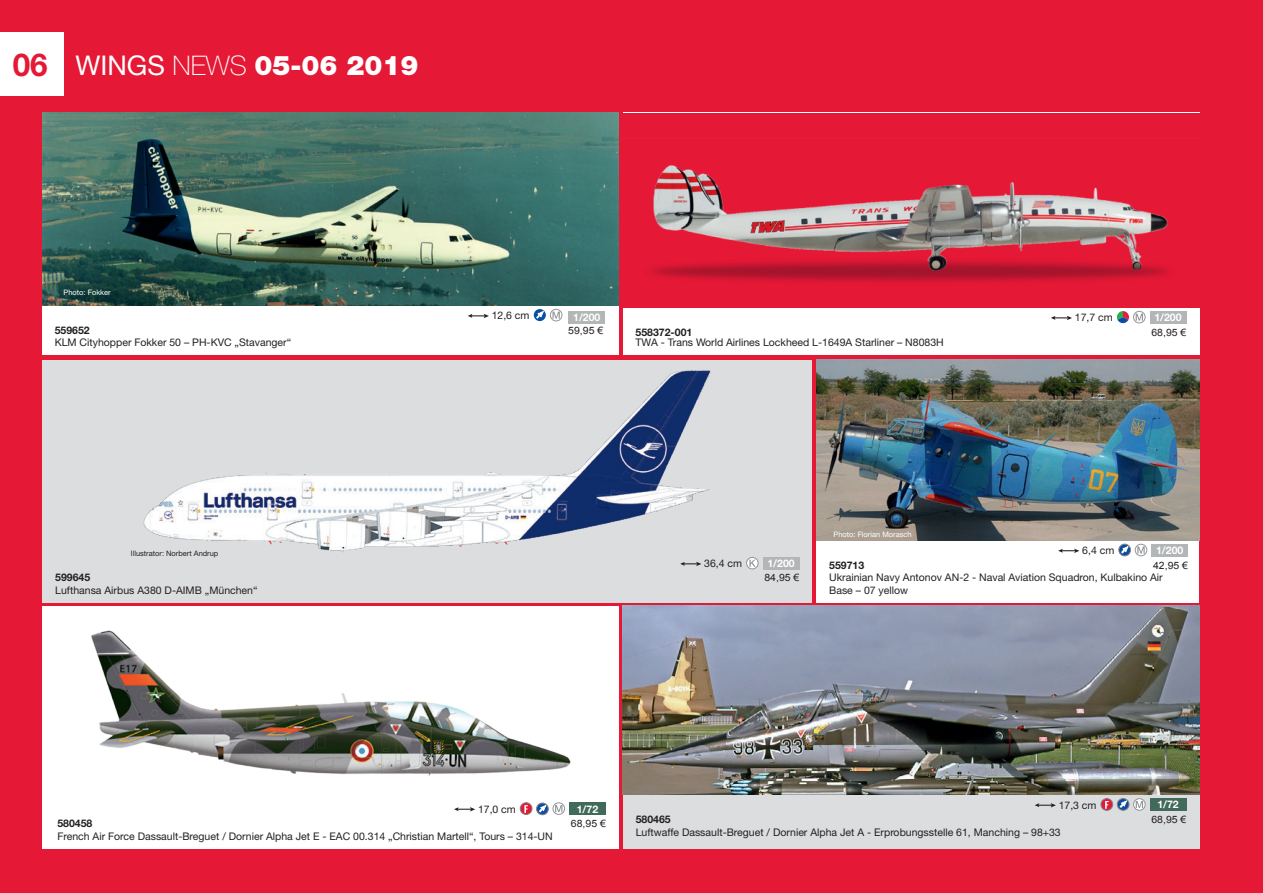
<style>
.page{position:relative;width:1263px;height:893px;background:#e51836}
.page>*{position:absolute;margin:0;border:0;box-sizing:border-box;transform-origin:0 0}
.t1{font:900 27px "Helvetica Neue";color:#fff}
.t2{font:10.5px/12.6px "Helvetica Neue";color:#231f20}
.t3{font:700 10.5px "Helvetica Neue";color:#231f20}
.t4{font:700 10.5px "Helvetica Neue";color:#fff}
.t5{font:10.05px "Arial";color:#231f20;scale:1.04 1}
.t6{font:7.5px "Helvetica Neue";color:#fff}
.t7{font:7.5px "Helvetica Neue";color:#231f20}
.s1{font-weight:700;font-size:31.5px;color:#e51836}
.s2{font-weight:400}
.s3{font-weight:100}
</style>
<div class="page">
<div style="left:0;top:32px;width:64px;height:64px;background:#fff"></div>
<div style="left:816px;top:360px;width:383px;height:242px;background:#fff"></div>
<div style="left:623px;top:606px;width:576px;height:242px;background:#dcdddf"></div>
<div style="left:43px;top:360px;width:769px;height:242px;background:#dcdddf"></div>
<div style="left:43px;top:606px;width:576px;height:242px;background:#fff"></div>
<img style="left:623px;top:606px;width:576px;height:189px">
<img style="left:91px;top:630px;width:480px;height:146px">
<img style="left:143px;top:370px;width:568px;height:182px">
<svg style="left:680px;top:562px;width:21px;height:4px"></svg>
<svg style="left:454px;top:807px;width:21px;height:4px"></svg>
<svg style="left:1058px;top:549px;width:21px;height:4px"></svg>
<svg style="left:1035px;top:803px;width:21px;height:4px"></svg>
<div style="left:763px;top:557px;width:36px;height:12px;background:#b3b6b6"></div>
<div style="left:569px;top:802px;width:37px;height:13px;background:#416a5a"></div>
<div style="left:1151px;top:544px;width:37px;height:12px;background:#b3b6b6"></div>
<div style="left:1149px;top:798px;width:37px;height:12px;background:#416a5a"></div>
<svg style="left:746px;top:557px;width:12px;height:12px"></svg>
<div style="left:746px;top:557px;width:12px;height:12px;border:1px solid #939598;border-radius:50%"></div>
<svg style="left:749px;top:560px;width:6px;height:7px"></svg>
<div style="left:1119px;top:544px;width:12px;height:12px;border:1px solid #808285;border-radius:50%"></div>
<svg style="left:1119px;top:546px;width:9px;height:10px"></svg>
<div style="left:537px;top:803px;width:11px;height:12px;background:#808489;border-radius:50%"></div>
<div style="left:536px;top:803px;width:12px;height:12px;border:1px solid #808285;border-radius:50%"></div>
<svg style="left:536px;top:805px;width:10px;height:10px"></svg>
<div style="left:520px;top:803px;width:12px;height:11px;background:#e51836;border-radius:50%"></div>
<div style="left:520px;top:802px;width:12px;height:13px;border:1px solid #808285;border-radius:50%"></div>
<svg style="left:524px;top:805px;width:4px;height:8px"></svg>
<div style="left:1117px;top:798px;width:12px;height:12px;border:1px solid #808285;border-radius:50%"></div>
<svg style="left:1117px;top:800px;width:10px;height:10px"></svg>
<div style="left:1101px;top:798px;width:12px;height:12px;background:#e51836;border-radius:50%"></div>
<div style="left:1101px;top:798px;width:12px;height:12px;border:1px solid #808285;border-radius:50%"></div>
<svg style="left:1105px;top:801px;width:4px;height:8px"></svg>
<div style="left:1135px;top:544px;width:12px;height:12px;border:1px solid #939598;border-radius:50%"></div>
<svg style="left:1137px;top:546px;width:8px;height:8px"></svg>
<svg style="left:553px;top:803px;width:12px;height:11px"></svg>
<div style="left:553px;top:802px;width:12px;height:13px;border:1px solid #939598;border-radius:50%"></div>
<svg style="left:555px;top:805px;width:7px;height:7px"></svg>
<div style="left:1133px;top:798px;width:12px;height:12px;border:1px solid #939598;border-radius:50%"></div>
<svg style="left:1136px;top:801px;width:7px;height:7px"></svg>
<div style="left:623px;top:113px;width:576px;height:242px;background:#fff"></div>
<div style="left:623px;top:113px;width:576px;height:194px;background:#e51836"></div>
<img style="left:652px;top:165px;width:517px;height:117px">
<svg style="left:1051px;top:316px;width:21px;height:4px"></svg>
<div style="left:1149px;top:311px;width:37px;height:12px;background:#b3b6b6"></div>
<svg style="left:1117px;top:311px;width:12px;height:12px"></svg>
<svg style="left:1133px;top:311px;width:12px;height:12px"></svg>
<div style="left:1133px;top:311px;width:12px;height:12px;border:1px solid #939598;border-radius:50%"></div>
<svg style="left:1136px;top:314px;width:7px;height:7px"></svg>
<div style="left:43px;top:113px;width:576px;height:242px;background:#fff"></div>
<img style="left:43px;top:113px;width:576px;height:192px">
<svg style="left:468px;top:314px;width:21px;height:4px"></svg>
<svg style="left:534px;top:309px;width:12px;height:12px"></svg>
<svg style="left:534px;top:311px;width:10px;height:10px"></svg>
<div style="left:550px;top:309px;width:12px;height:12px;border:1px solid #939598;border-radius:50%"></div>
<svg style="left:552px;top:312px;width:8px;height:7px"></svg>
<img style="left:816px;top:359px;width:383px;height:181px">
<div style="left:568px;top:311px;width:37px;height:12px;background:#b3b6b6"></div>
<h1 class="t1" style="left:13px;top:49px;width:407px"><span class="s1">06</span> <span class="s2">WINGS</span> <span class="s3">NEWS</span> 05-06 2019</h1>
<p class="t6" style="left:64px;top:288px;width:49px">Photo: Fokker</p>
<p class="t2" style="left:492px;top:309px;width:39px">12,6 cm</p>
<p class="t4" style="left:573px;top:311px;width:29px">1/200</p>
<p class="t2" style="left:1075px;top:311px;width:39px">17,7 cm</p>
<p class="t4" style="left:1154px;top:311px;width:29px">1/200</p>
<p class="t3" style="left:55px;top:323px;width:37px">559652</p>
<p class="t5" style="left:568px;top:324px;width:35px">59,95 €</p>
<p class="t2" style="left:55px;top:336px;width:238px">KLM Cityhopper Fokker 50 – PH-KVC „Stavanger“</p>
<p class="t3" style="left:635px;top:325px;width:58px">558372-001</p>
<p class="t5" style="left:1151px;top:326px;width:35px">68,95 €</p>
<p class="t2" style="left:635px;top:336px;width:310px">TWA - Trans World Airlines Lockheed L-1649A Starliner – N8083H</p>
<p class="t6" style="left:833px;top:529px;width:80px">Photo: Florian Morasch</p>
<p class="t7" style="left:131px;top:549px;width:89px">Illustrator: Norbert Andrup</p>
<p class="t2" style="left:704px;top:557px;width:39px">36,4 cm</p>
<p class="t4" style="left:767px;top:557px;width:29px">1/200</p>
<p class="t3" style="left:55px;top:571px;width:37px">599645</p>
<p class="t5" style="left:764px;top:571px;width:35px">84,95 €</p>
<p class="t2" style="left:55px;top:584px;width:204px">Lufthansa Airbus A380 D-AIMB „München“</p>
<p class="t2" style="left:1082px;top:544px;width:34px">6,4 cm</p>
<p class="t4" style="left:1156px;top:544px;width:29px">1/200</p>
<p class="t3" style="left:829px;top:558px;width:37px">559713</p>
<p class="t5" style="left:1153px;top:558px;width:35px">42,95 €</p>
<p class="t2" style="left:829px;top:571px;width:335px">Ukrainian Navy Antonov AN-2 - Naval Aviation Squadron, Kulbakino Air<br>Base – 07 yellow</p>
<p class="t2" style="left:478px;top:803px;width:39px">17,0 cm</p>
<p class="t4" style="left:577px;top:802px;width:23px">1/72</p>
<p class="t3" style="left:57px;top:817px;width:37px">580458</p>
<p class="t5" style="left:571px;top:817px;width:35px">68,95 €</p>
<p class="t2" style="left:57px;top:829px;width:497px">French Air Force Dassault-Breguet / Dornier Alpha Jet E - EAC 00.314 „Christian Martell“, Tours – 314-UN</p>
<p class="t2" style="left:1059px;top:798px;width:39px">17,3 cm</p>
<p class="t4" style="left:1157px;top:798px;width:23px">1/72</p>
<p class="t3" style="left:636px;top:813px;width:37px">580465</p>
<p class="t5" style="left:1151px;top:813px;width:35px">68,95 €</p>
<p class="t2" style="left:636px;top:825px;width:427px">Luftwaffe Dassault-Breguet / Dornier Alpha Jet A - Erprobungsstelle 61, Manching – 98+33</p>
</div>
